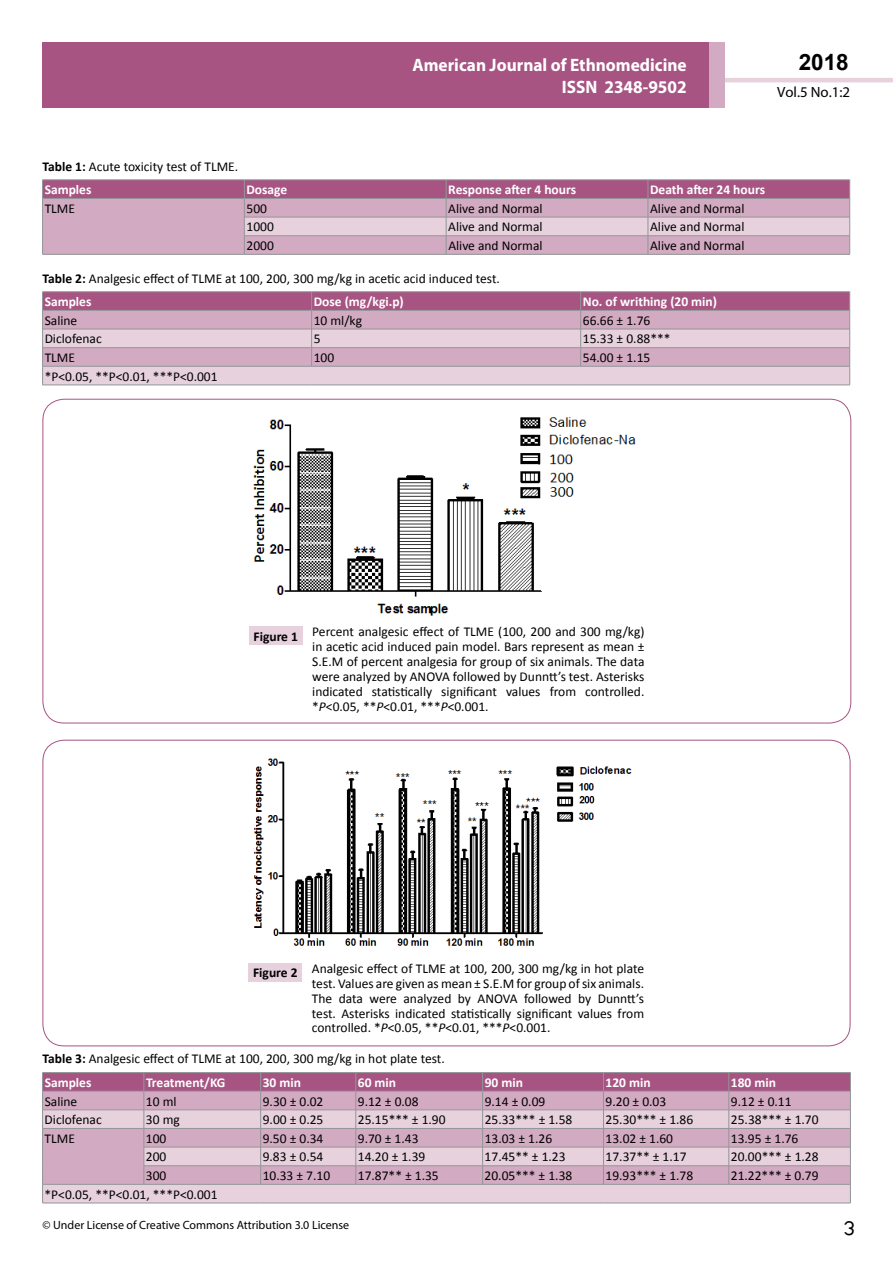
<style>
.page{position:relative;width:893px;height:1263px;background:#fff}
.page>*{position:absolute;margin:0;border:0;box-sizing:border-box;transform-origin:0 0}
.t1{font:25.5px "Tunga";color:#000}
.t2{font:700 22.5px "Arial";color:#000}
.t3{font:700 18px/21.6px "Myriad Pro";color:#fff;text-align:right;scale:.96 1}
.t4{font:14.85px "Myriad Pro";color:#000}
.t5{font:13.5px/14.9px "Calibri";color:#000;text-align:justify}
.t6{font:700 13.5px "Calibri";color:#fff}
.t7{font:12px "Myriad Pro";color:#000}
.s1{font-weight:700}
.s2{font-style:italic}
</style>
<div class="page">
<hr style="left:725px;top:78px;width:168px;height:4px;background:#e6d1dd">
<div style="left:43px;top:42px;width:666px;height:66px;background:#a75483"></div>
<div style="left:709px;top:42px;width:16px;height:66px;background:#d2aac1"></div>
<hr style="left:43px;top:254px;width:201px;height:1px;background:#939598">
<hr style="left:244px;top:254px;width:202px;height:1px;background:#939598">
<hr style="left:446px;top:254px;width:202px;height:1px;background:#939598">
<hr style="left:648px;top:254px;width:202px;height:1px;background:#939598">
<svg style="left:42px;top:180px;width:808px;height:74px;background:#c99bb5"></svg>
<hr style="left:43px;top:198px;width:201px;height:1px;background:#939598">
<hr style="left:244px;top:198px;width:202px;height:1px;background:#939598">
<hr style="left:446px;top:198px;width:202px;height:1px;background:#939598">
<hr style="left:648px;top:198px;width:202px;height:1px;background:#939598">
<hr style="left:43px;top:291px;width:269px;height:1px;background:#939598">
<hr style="left:312px;top:291px;width:269px;height:1px;background:#939598">
<hr style="left:581px;top:291px;width:269px;height:1px;background:#939598">
<svg style="left:42px;top:292px;width:808px;height:93px;background:#cda7bd"></svg>
<hr style="left:43px;top:385px;width:269px;height:1px;background:#939598">
<hr style="left:312px;top:385px;width:269px;height:1px;background:#939598">
<hr style="left:581px;top:385px;width:269px;height:1px;background:#939598">
<hr style="left:43px;top:1203px;width:101px;height:1px;background:#939598">
<hr style="left:144px;top:1203px;width:117px;height:1px;background:#939598">
<hr style="left:261px;top:1203px;width:95px;height:1px;background:#939598">
<hr style="left:356px;top:1203px;width:127px;height:1px;background:#939598">
<hr style="left:483px;top:1203px;width:120px;height:1px;background:#939598">
<hr style="left:603px;top:1203px;width:126px;height:1px;background:#939598">
<hr style="left:729px;top:1203px;width:121px;height:1px;background:#939598">
<svg style="left:42px;top:1072px;width:809px;height:131px;background:#d0acc1"></svg>
<hr style="left:43px;top:1091px;width:101px;height:1px;background:#939598">
<hr style="left:144px;top:1091px;width:117px;height:1px;background:#939598">
<hr style="left:261px;top:1091px;width:95px;height:1px;background:#939598">
<hr style="left:356px;top:1091px;width:127px;height:1px;background:#939598">
<hr style="left:483px;top:1091px;width:120px;height:1px;background:#939598">
<hr style="left:603px;top:1091px;width:126px;height:1px;background:#939598">
<hr style="left:729px;top:1091px;width:121px;height:1px;background:#939598">
<div style="left:249px;top:963px;width:53px;height:18px;background:#e6d1dd"></div>
<img style="left:253px;top:758px;width:379px;height:188px">
<div style="left:249px;top:626px;width:53px;height:19px;background:#e6d1dd"></div>
<img style="left:253px;top:417px;width:383px;height:199px">
<p class="t5" style="left:43px;top:159px;width:197px"><span class="s1">Table 1:</span> Acute toxicity test of TLME.</p>
<h3 class="t3" style="left:517px;top:53px;width:198px">ARCHIVOS DE MEDICINA<br>ISSN 1698-9465</h3>
<h2 class="t2" style="left:799px;top:47px;width:52px">2018</h2>
<h3 class="t3" style="left:412px;top:54px;width:287px">American Journal of Ethnomedicine<br>ISSN 2348-9502</h3>
<p class="t4" style="left:777px;top:83px;width:75px">Vol.5 No.1:2</p>
<p class="t6" style="left:45px;top:181px;width:48px">Samples</p>
<p class="t6" style="left:246px;top:181px;width:42px">Dosage</p>
<p class="t6" style="left:448px;top:181px;width:129px">Response after 4 hours</p>
<p class="t6" style="left:650px;top:181px;width:116px">Death after 24 hours</p>
<p class="t5" style="left:45px;top:201px;width:32px">TLME</p>
<p class="t5" style="left:246px;top:201px;width:22px">500</p>
<p class="t5" style="left:448px;top:201px;width:96px">Alive and Normal</p>
<p class="t5" style="left:650px;top:201px;width:96px">Alive and Normal</p>
<p class="t5" style="left:246px;top:220px;width:29px">1000</p>
<p class="t5" style="left:448px;top:220px;width:96px">Alive and Normal</p>
<p class="t5" style="left:650px;top:220px;width:96px">Alive and Normal</p>
<p class="t5" style="left:247px;top:238px;width:29px">2000</p>
<p class="t5" style="left:448px;top:238px;width:96px">Alive and Normal</p>
<p class="t5" style="left:650px;top:238px;width:96px">Alive and Normal</p>
<p class="t5" style="left:43px;top:271px;width:459px"><span class="s1">Table 2:</span> Analgesic effect of TLME at 100, 200, 300 mg/kg in acetic acid induced test.</p>
<p class="t6" style="left:45px;top:293px;width:48px">Samples</p>
<p class="t6" style="left:314px;top:293px;width:92px">Dose (mg/kgi.p)</p>
<p class="t6" style="left:583px;top:293px;width:136px">No. of writhing (20 min)</p>
<p class="t5" style="left:45px;top:313px;width:34px">Saline</p>
<p class="t5" style="left:314px;top:313px;width:50px">10 ml/kg</p>
<p class="t5" style="left:583px;top:313px;width:69px">66.66 ± 1.76</p>
<p class="t5" style="left:45px;top:332px;width:59px">Diclofenac</p>
<p class="t5" style="left:314px;top:332px;width:8px">5</p>
<p class="t5" style="left:583px;top:332px;width:89px">15.33 ± 0.88***</p>
<p class="t5" style="left:45px;top:350px;width:32px">TLME</p>
<p class="t5" style="left:314px;top:350px;width:22px">100</p>
<p class="t5" style="left:583px;top:350px;width:69px">54.00 ± 1.15</p>
<p class="t5" style="left:45px;top:369px;width:174px">*P&lt;0.05, **P&lt;0.01, ***P&lt;0.001</p>
<p class="t5" style="left:312px;top:625px;width:334px;text-indent:-59px"><span class="s1">Figure 1</span> Percent analgesic effect of TLME (100, 200 and 300 mg/kg) in acetic acid induced pain model. Bars represent as mean ± S.E.M of percent analgesia for group of six animals. The data were analyzed by ANOVA followed by Dunntt’s test. Asterisks indicated statistically significant values from controlled. *<span class="s2">P</span>&lt;0.05, **<span class="s2">P</span>&lt;0.01, ***<span class="s2">P</span>&lt;0.001.</p>
<p class="t5" style="left:312px;top:961px;width:334px;text-indent:-59px"><span class="s1">Figure 2</span> Analgesic effect of TLME at 100, 200, 300 mg/kg in hot plate test. Values are given as mean ± S.E.M for group of six animals.<br>The data were analyzed by ANOVA followed by Dunntt’s test. Asterisks indicated statistically significant values from controlled. *<span class="s2">P</span>&lt;0.05, **<span class="s2">P</span>&lt;0.01, ***<span class="s2">P</span>&lt;0.001.</p>
<p class="t5" style="left:42px;top:1051px;width:404px"><span class="s1">Table 3:</span> Analgesic effect of TLME at 100, 200, 300 mg/kg in hot plate test.</p>
<p class="t6" style="left:45px;top:1074px;width:48px">Samples</p>
<p class="t6" style="left:146px;top:1074px;width:81px">Treatment/KG</p>
<p class="t6" style="left:263px;top:1074px;width:40px">30 min</p>
<p class="t6" style="left:358px;top:1074px;width:40px">60 min</p>
<p class="t6" style="left:485px;top:1074px;width:40px">90 min</p>
<p class="t6" style="left:606px;top:1074px;width:47px">120 min</p>
<p class="t6" style="left:731px;top:1074px;width:47px">180 min</p>
<p class="t5" style="left:45px;top:1094px;width:34px">Saline</p>
<p class="t5" style="left:146px;top:1094px;width:32px">10 ml</p>
<p class="t5" style="left:263px;top:1094px;width:62px">9.30 ± 0.02</p>
<p class="t5" style="left:358px;top:1094px;width:62px">9.12 ± 0.08</p>
<p class="t5" style="left:485px;top:1094px;width:62px">9.14 ± 0.09</p>
<p class="t5" style="left:606px;top:1094px;width:62px">9.20 ± 0.03</p>
<p class="t5" style="left:731px;top:1094px;width:62px">9.12 ± 0.11</p>
<p class="t5" style="left:45px;top:1112px;width:59px">Diclofenac</p>
<p class="t5" style="left:146px;top:1112px;width:35px">30 mg</p>
<p class="t5" style="left:263px;top:1112px;width:62px">9.00 ± 0.25</p>
<p class="t5" style="left:358px;top:1112px;width:89px">25.15*** ± 1.90</p>
<p class="t5" style="left:485px;top:1112px;width:89px">25.33*** ± 1.58</p>
<p class="t5" style="left:606px;top:1112px;width:89px">25.30*** ± 1.86</p>
<p class="t5" style="left:731px;top:1112px;width:89px">25.38*** ± 1.70</p>
<p class="t5" style="left:45px;top:1131px;width:32px">TLME</p>
<p class="t5" style="left:146px;top:1131px;width:22px">100</p>
<p class="t5" style="left:263px;top:1131px;width:62px">9.50 ± 0.34</p>
<p class="t5" style="left:358px;top:1131px;width:62px">9.70 ± 1.43</p>
<p class="t5" style="left:485px;top:1131px;width:69px">13.03 ± 1.26</p>
<p class="t5" style="left:606px;top:1131px;width:69px">13.02 ± 1.60</p>
<p class="t5" style="left:731px;top:1131px;width:69px">13.95 ± 1.76</p>
<p class="t5" style="left:146px;top:1149px;width:22px">200</p>
<p class="t5" style="left:263px;top:1149px;width:62px">9.83 ± 0.54</p>
<p class="t5" style="left:358px;top:1149px;width:69px">14.20 ± 1.39</p>
<p class="t5" style="left:485px;top:1149px;width:82px">17.45** ± 1.23</p>
<p class="t5" style="left:606px;top:1149px;width:82px">17.37** ± 1.17</p>
<p class="t5" style="left:731px;top:1149px;width:89px">20.00*** ± 1.28</p>
<p class="t5" style="left:146px;top:1168px;width:22px">300</p>
<p class="t5" style="left:263px;top:1168px;width:69px">10.33 ± 7.10</p>
<p class="t5" style="left:358px;top:1168px;width:82px">17.87** ± 1.35</p>
<p class="t5" style="left:485px;top:1168px;width:89px">20.05*** ± 1.38</p>
<p class="t5" style="left:606px;top:1168px;width:89px">19.93*** ± 1.78</p>
<p class="t5" style="left:731px;top:1168px;width:89px">21.22*** ± 0.79</p>
<p class="t5" style="left:45px;top:1187px;width:174px">*P&lt;0.05, **P&lt;0.01, ***P&lt;0.001</p>
<p class="t7" style="left:43px;top:1218px;width:308px">© Under License of Creative Commons Attribution 3.0 License</p>
<h1 class="t1" style="left:843px;top:1211px;width:13px">3</h1>
</div>
